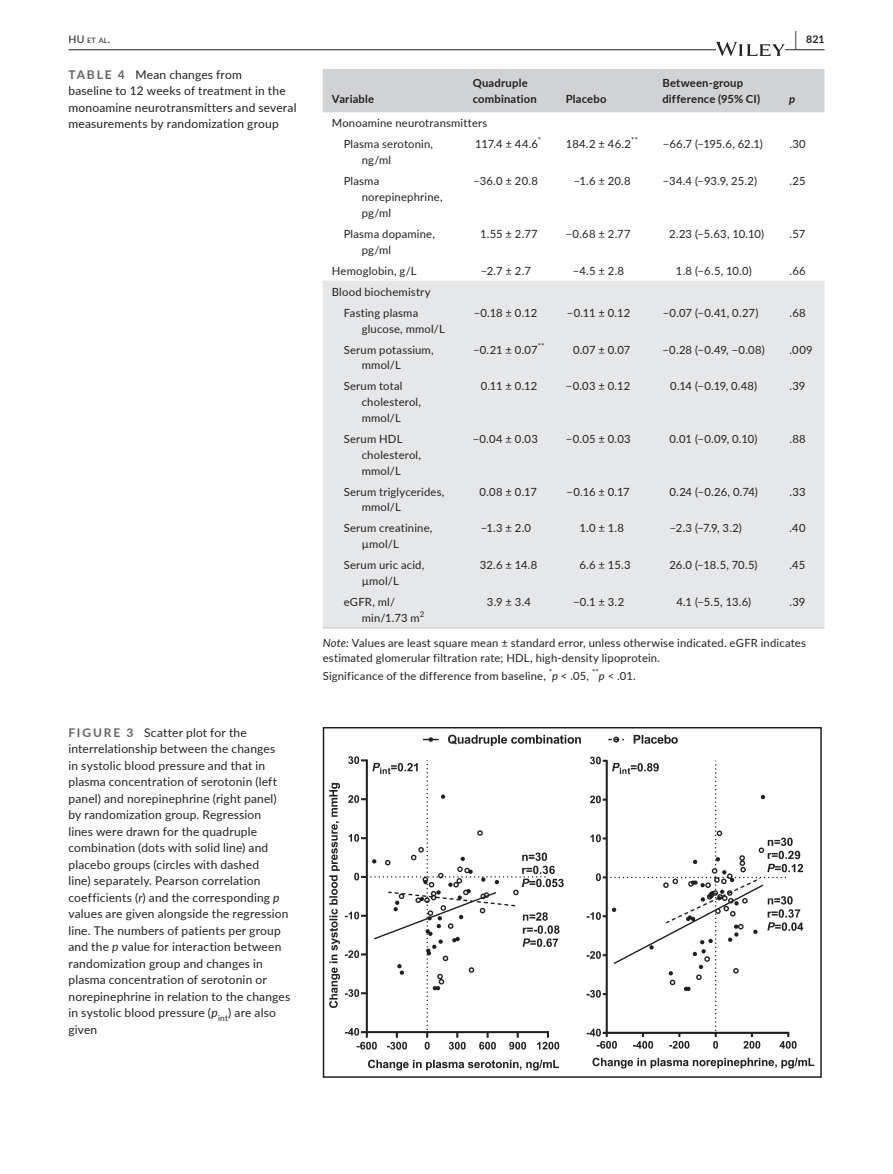
<style>
.page{position:relative;width:893px;height:1174px;background:#fff}
.page>*{position:absolute;margin:0;border:0;box-sizing:border-box;transform-origin:0 0}
.t1{font:12px/16.5px "Lato";letter-spacing:.015em;color:#231f20}
.t2{font:11.25px/15.8px "Lato";letter-spacing:.015em;color:#231f20}
.t3{font:700 11.25px/15.8px "Lato";letter-spacing:.02em;color:#231f20}
.t4{font:italic 700 11.25px "Lato";color:#231f20}
.t5{font:700 10.5px "Lato";color:#231f20}
.t6{font:7.8px "Lato";color:#231f20}
.t7{font:7.35px "Lato";color:#231f20}
.s1{font-size:10.5px}
.s2{font-size:19.5px}
.s3{font-weight:700;color:#636366}
.s4{font-style:italic}
</style>
<div class="page">
<hr style="left:68px;top:49px;width:756px;height:1px;background:#231f20">
<svg style="left:716px;top:42px;width:69px;height:14px"></svg>
<div style="left:323px;top:69px;width:501px;height:43px;background:#d1d2d4"></div>
<div style="left:323px;top:281px;width:501px;height:346px;background:#e6e7e9"></div>
<hr style="left:323px;top:627px;width:141px;height:1px;background:#d1d2d4">
<hr style="left:464px;top:627px;width:93px;height:1px;background:#d1d2d4">
<hr style="left:557px;top:627px;width:96px;height:1px;background:#d1d2d4">
<hr style="left:653px;top:627px;width:127px;height:1px;background:#d1d2d4">
<hr style="left:780px;top:627px;width:44px;height:1px;background:#d1d2d4">
<img style="left:330px;top:734px;width:485px;height:336px">
<div style="left:323px;top:727px;width:499px;height:350px;border:2px solid #231f20"></div>
<p class="t7" style="left:68px;top:35px;width:43px"><span class="s1">HU</span> et al<span class="s1">.</span></p>
<p class="t5" style="left:795px;top:31px;width:31px"><span class="s2">|</span> 821</p>
<p class="t1" style="left:68px;top:66px;width:230px"><span class="s3">TABLE 4</span> Mean changes from<br>baseline to 12 weeks of treatment in the monoamine neurotransmitters and several measurements by randomization group</p>
<p class="t1" style="left:68px;top:723px;width:223px"><span class="s3">FIGURE 3</span> Scatter plot for the interrelationship between the changes<br>in systolic blood pressure and that in plasma concentration of serotonin (left panel) and norepinephrine (right panel) by randomization group. Regression<br>lines were drawn for the quadruple combination (dots with solid line) and placebo groups (circles with dashed<br>line) separately. Pearson correlation coefficients (<span class="s4">r</span>) and the corresponding <span class="s4">p </span>values are given alongside the regression line. The numbers of patients per group and the <span class="s4">p</span> value for interaction between randomization group and changes in plasma concentration of serotonin or norepinephrine in relation to the changes in systolic blood pressure (<span class="s4">p</span><sub>int</sub>) are also given</p>
<p class="t3" style="left:332px;top:91px;width:44px">Variable</p>
<p class="t3" style="left:473px;top:75px;width:66px">Quadruple combination</p>
<p class="t3" style="left:566px;top:91px;width:42px">Placebo</p>
<p class="t3" style="left:662px;top:75px;width:99px">Between-group difference (95% CI)</p>
<p class="t4" style="left:789px;top:91px;width:8px">p</p>
<p class="t2" style="left:344px;top:112px;width:145px;line-height:21px;text-indent:-12px">Monoamine neurotransmitters<br>Plasma serotonin,</p>
<p class="t2" style="left:362px;top:152px;width:31px">ng/ml</p>
<p class="t6" style="left:538px;top:135px;width:5px">*</p>
<p class="t2" style="left:475px;top:136px;width:64px">117.4 ± 44.6</p>
<p class="t6" style="left:631px;top:135px;width:8px">**</p>
<p class="t2" style="left:566px;top:136px;width:67px">184.2 ± 46.2</p>
<p class="t2" style="left:663px;top:136px;width:102px">−66.7 (−195.6, 62.1)</p>
<p class="t2" style="left:789px;top:136px;width:18px">.30</p>
<p class="t2" style="left:362px;top:173px;width:82px;text-indent:-18px">Plasma norepinephrine, pg/ml</p>
<p class="t2" style="left:473px;top:173px;width:66px">−36.0 ± 20.8</p>
<p class="t2" style="left:574px;top:173px;width:59px">−1.6 ± 20.8</p>
<p class="t2" style="left:663px;top:173px;width:96px">−34.4 (−93.9, 25.2)</p>
<p class="t2" style="left:789px;top:173px;width:18px">.25</p>
<p class="t2" style="left:362px;top:225px;width:75px;text-indent:-18px">Plasma dopamine, pg/ml</p>
<p class="t2" style="left:480px;top:225px;width:59px">1.55 ± 2.77</p>
<p class="t2" style="left:566px;top:225px;width:66px">−0.68 ± 2.77</p>
<p class="t2" style="left:669px;top:225px;width:96px">2.23 (−5.63, 10.10)</p>
<p class="t2" style="left:789px;top:225px;width:18px">.57</p>
<p class="t2" style="left:332px;top:262px;width:86px">Hemoglobin, g/L</p>
<p class="t2" style="left:481px;top:262px;width:52px">−2.7 ± 2.7</p>
<p class="t2" style="left:573px;top:262px;width:53px">−4.5 ± 2.8</p>
<p class="t2" style="left:676px;top:262px;width:77px">1.8 (−6.5, 10.0)</p>
<p class="t2" style="left:789px;top:262px;width:18px">.66</p>
<p class="t2" style="left:332px;top:281px;width:101px;line-height:21px;text-align:center">Blood biochemistry<br>Fasting plasma</p>
<p class="t2" style="left:362px;top:320px;width:85px">glucose, mmol/L</p>
<p class="t2" style="left:474px;top:304px;width:65px">−0.18 ± 0.12</p>
<p class="t2" style="left:567px;top:304px;width:65px">−0.11 ± 0.12</p>
<p class="t2" style="left:663px;top:304px;width:97px">−0.07 (−0.41, 0.27)</p>
<p class="t2" style="left:789px;top:304px;width:18px">.68</p>
<p class="t6" style="left:538px;top:340px;width:8px">**</p>
<p class="t2" style="left:362px;top:341px;width:73px;text-indent:-18px">Serum potassium, mmol/L</p>
<p class="t2" style="left:473px;top:341px;width:66px">−0.21 ± 0.07</p>
<p class="t2" style="left:573px;top:341px;width:59px">0.07 ± 0.07</p>
<p class="t2" style="left:662px;top:341px;width:104px">−0.28 (−0.49, −0.08)</p>
<p class="t2" style="left:789px;top:341px;width:25px">.009</p>
<p class="t2" style="left:362px;top:378px;width:61px;text-indent:-18px">Serum total cholesterol, mmol/L</p>
<p class="t2" style="left:481px;top:378px;width:58px">0.11 ± 0.12</p>
<p class="t2" style="left:566px;top:378px;width:66px">−0.03 ± 0.12</p>
<p class="t2" style="left:670px;top:378px;width:88px">0.14 (−0.19, 0.48)</p>
<p class="t2" style="left:789px;top:378px;width:18px">.39</p>
<p class="t2" style="left:362px;top:430px;width:61px;text-indent:-18px">Serum HDL cholesterol, mmol/L</p>
<p class="t2" style="left:473px;top:430px;width:67px">−0.04 ± 0.03</p>
<p class="t2" style="left:566px;top:430px;width:66px">−0.05 ± 0.03</p>
<p class="t2" style="left:669px;top:430px;width:89px">0.01 (−0.09, 0.10)</p>
<p class="t2" style="left:789px;top:430px;width:18px">.88</p>
<p class="t2" style="left:362px;top:483px;width:84px;text-indent:-18px">Serum triglycerides, mmol/L</p>
<p class="t2" style="left:480px;top:483px;width:59px">0.08 ± 0.17</p>
<p class="t2" style="left:567px;top:483px;width:65px">−0.16 ± 0.17</p>
<p class="t2" style="left:669px;top:483px;width:90px">0.24 (−0.26, 0.74)</p>
<p class="t2" style="left:789px;top:483px;width:18px">.33</p>
<p class="t2" style="left:362px;top:520px;width:72px;text-indent:-18px">Serum creatinine, µmol/L</p>
<p class="t2" style="left:481px;top:520px;width:52px">−1.3 ± 2.0</p>
<p class="t2" style="left:579px;top:520px;width:46px">1.0 ± 1.8</p>
<p class="t2" style="left:670px;top:520px;width:74px">−2.3 (−7.9, 3.2)</p>
<p class="t2" style="left:789px;top:520px;width:18px">.40</p>
<p class="t2" style="left:362px;top:557px;width:64px;text-indent:-18px">Serum uric acid, µmol/L</p>
<p class="t2" style="left:480px;top:557px;width:59px">32.6 ± 14.8</p>
<p class="t2" style="left:579px;top:557px;width:53px">6.6 ± 15.3</p>
<p class="t2" style="left:669px;top:557px;width:90px">26.0 (−18.5, 70.5)</p>
<p class="t2" style="left:789px;top:557px;width:17px">.45</p>
<p class="t2" style="left:362px;top:593px;width:59px;text-indent:-18px">eGFR, ml/ min/1.73 m</p>
<p class="t2" style="left:487px;top:593px;width:46px">3.9 ± 3.4</p>
<p class="t2" style="left:573px;top:593px;width:53px">−0.1 ± 3.2</p>
<p class="t2" style="left:676px;top:593px;width:76px">4.1 (−5.5, 13.6)</p>
<p class="t2" style="left:789px;top:593px;width:18px">.39</p>
<p class="t2" style="left:323px;top:634px;width:485px"><span class="s4">Note:</span> Values are least square mean ± standard error, unless otherwise indicated. eGFR indicates estimated glomerular filtration rate; HDL, high-density lipoprotein.</p>
<p class="t2" style="left:323px;top:668px;width:225px">Significance of the difference from baseline,</p>
<p class="t6" style="left:420px;top:608px;width:6px">2</p>
<p class="t6" style="left:549px;top:667px;width:5px">*</p>
<p class="t6" style="left:592px;top:667px;width:8px">**</p>
<p class="t2" style="left:552px;top:668px;width:38px"><span class="s4">p</span> &lt; .05,</p>
<p class="t2" style="left:599px;top:668px;width:39px"><span class="s4">p</span> &lt; .01.</p>
</div>
